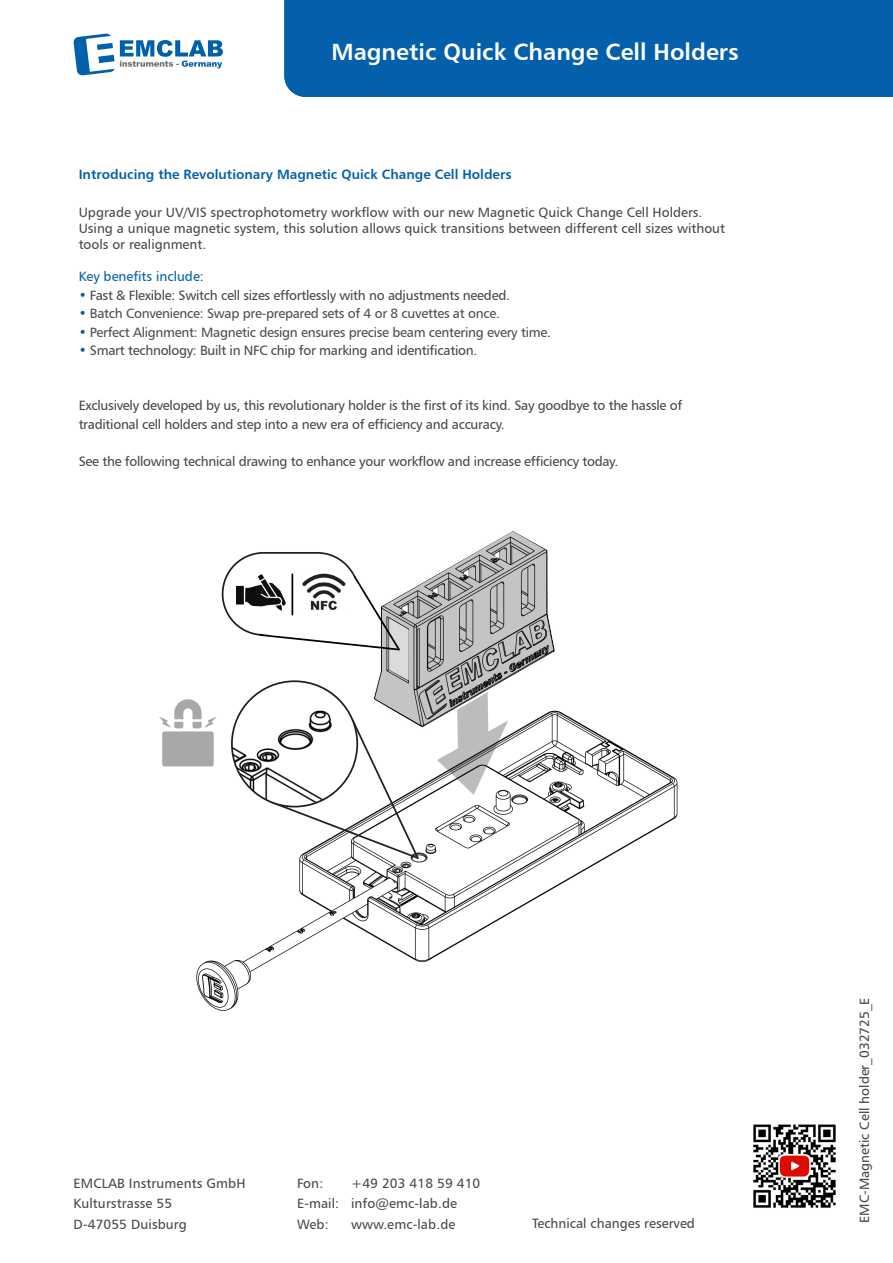
<style>
.page{position:relative;width:893px;height:1263px;background:#fff}
.page>*{position:absolute;margin:0;border:0;box-sizing:border-box;transform-origin:0 0}
.t1{font:700 23.85px "Humnst 777 BT";color:#fefefe}
.t2{font:23.4px "Humanist 777 BT Bold B";color:#fff}
.t3{font:13.65px "Humanist 777 BT Roman B";color:#5c5b5b}
.t4{font:13.5px "Humanist 777 BT Roman B";letter-spacing:-.02em;color:#454849}
.t5{font:13.5px/16.2px "Humanist 777 BT Roman B";color:#454849}
.t6{font:13.5px "Humanist 777 BT Roman B";letter-spacing:-.02em;color:#4d4d4d}
.t7{font:13.5px "Humanist 777 BT Roman B";letter-spacing:.01em;color:#454849}
.t8{font:13.5px "Humanist 777 BT Bold B";color:#0460ab}
.t9{font:13.5px "Humanist 777 BT Roman B";color:#0460ab}
.s1{color:#0460ab}
</style>
<div class="page">
<svg style="left:73px;top:34px;width:150px;height:42px"></svg>
<div style="left:287px;top:0;width:606px;height:96px;background:#0460ab"></div>
<img style="left:188px;top:700px;width:490px;height:311px">
<svg style="left:370px;top:0;width:189px;height:731px"></svg>
<img style="left:753px;top:1124px;width:83px;height:84px">
<img style="left:236px;top:585px;width:22px;height:22px">
<img style="left:232px;top:681px;width:125px;height:126px;border-radius:63px">
<div style="left:162px;top:731px;width:52px;height:35px;background:#a7a9a9;border-radius:2px"></div>
<svg style="left:159px;top:699px;width:57px;height:29px"></svg>
<svg style="left:258px;top:530px;width:298px;height:330px"></svg>
<p class="t1" style="left:332px;top:36px;width:131px">Accessories</p>
<p class="t2" style="left:331px;top:37px;width:409px">Magnetic Quick Change Cell Holders</p>
<p class="t8" style="left:79px;top:166px;width:434px">Introducing the Revolutionary Magnetic Quick Change Cell Holders</p>
<p class="t5" style="left:79px;top:203px;width:625px">Upgrade your UV/VIS spectrophotometry workflow with our new Magnetic Quick Change Cell Holders.</p>
<p class="t5" style="left:79px;top:220px;width:648px">Using a unique magnetic system, this solution allows quick transitions between different cell sizes without tools or realignment.</p>
<p class="t9" style="left:79px;top:268px;width:127px">Key benefits include:</p>
<p class="t4" style="left:79px;top:287px;width:433px"><span class="s1">•</span> Fast &amp; Flexible: Switch cell sizes effortlessly with no adjustments needed.</p>
<p class="t6" style="left:79px;top:305px;width:423px"><span class="s1">•</span> Batch Convenience: Swap pre-prepared sets of 4 or 8 cuvettes at once.</p>
<p class="t6" style="left:79px;top:324px;width:474px"><span class="s1">•</span> Perfect Alignment: Magnetic design ensures precise beam centering every time.</p>
<p class="t4" style="left:79px;top:342px;width:400px"><span class="s1">•</span> Smart technology: Built in NFC chip for marking and identification.</p>
<p class="t4" style="left:79px;top:397px;width:605px">Exclusively developed by us, this revolutionary holder is the first of its kind. Say goodbye to the hassle of</p>
<p class="t4" style="left:79px;top:416px;width:428px">traditional cell holders and step into a new era of efficiency and accuracy.</p>
<p class="t4" style="left:79px;top:453px;width:541px">See the following technical drawing to enhance your workflow and increase efficiency today.</p>
<p class="t3" style="left:264px;top:403px;width:369px">4-position cell holder for cells up to 100 mm, without slider</p>
<p class="t7" style="left:74px;top:1175px;width:174px">EMCLAB Instruments GmbH</p>
<p class="t7" style="left:74px;top:1195px;width:100px">Kulturstrasse 55</p>
<p class="t7" style="left:74px;top:1215px;width:115px">D-47055 Duisburg</p>
<p class="t4" style="left:297px;top:1175px;width:28px">Fon:</p>
<p class="t7" style="left:351px;top:1175px;width:131px">+49 203 418 59 410</p>
<p class="t7" style="left:297px;top:1195px;width:162px">E-mail: info@emc-lab.de</p>
<p class="t4" style="left:297px;top:1215px;width:33px">Web:</p>
<p class="t7" style="left:351px;top:1215px;width:106px">www.emc-lab.de</p>
<p class="t5" style="left:532px;top:1214px;width:164px">Technical changes reserved</p>
<p class="t5" style="left:856px;top:1223px;width:227px;rotate:-90deg">EMC-Magnetic Cell holder_032725_E</p>
</div>
